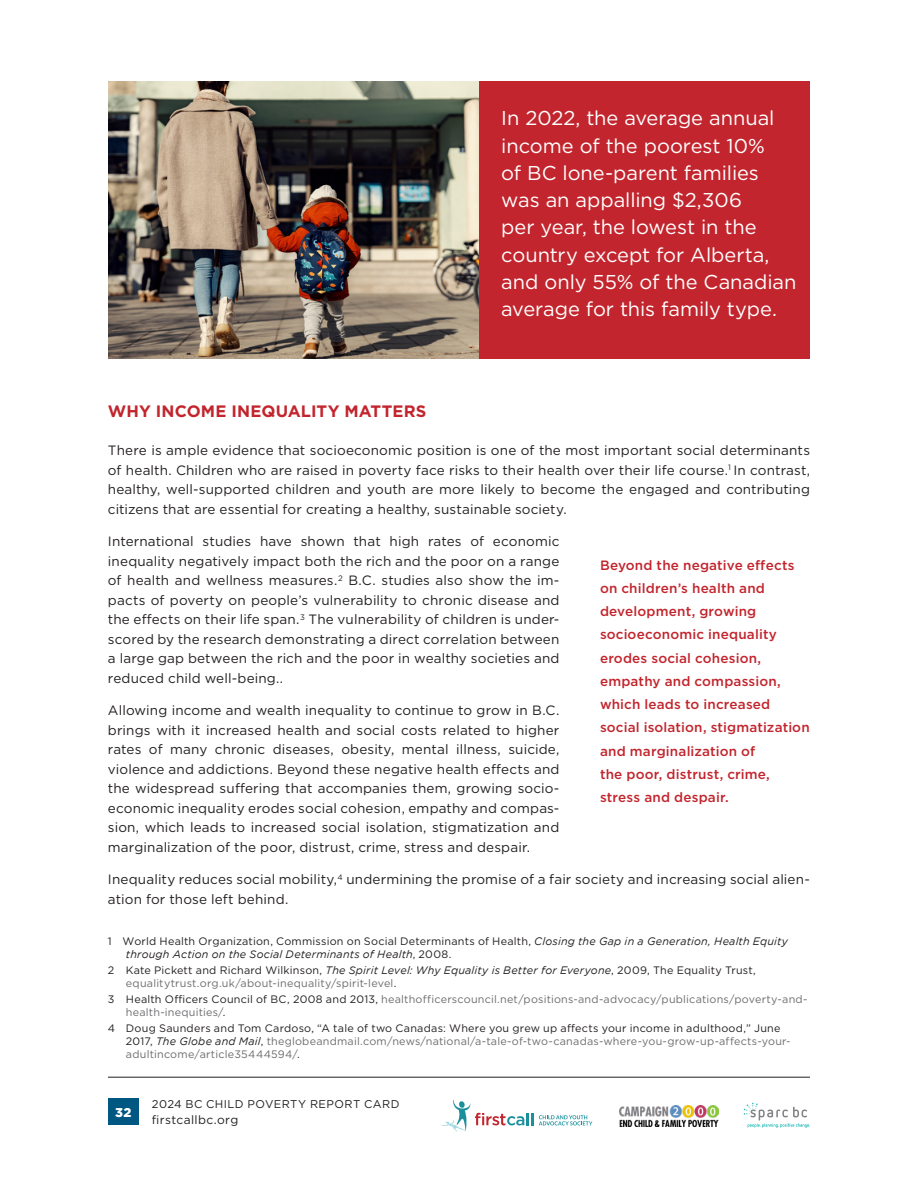
<style>
.page{position:relative;width:918px;height:1188px;background:#fff}
.page>*{position:absolute;margin:0;border:0;box-sizing:border-box;transform-origin:0 0}
.callout_big_red{font:20.1px/27.3px "Gotham";letter-spacing:-.005em;color:#fff}
.head_2{font:700 16.5px "Gotham";letter-spacing:.005em;color:#c2252d}
.body_text{font:13.5px/19.5px "Gotham";letter-spacing:.01em;color:#231f20;text-align:justify}
.callout_red_10_pt{font:500 13.5px/23.2px "Gotham";letter-spacing:.01em;color:#c2252d}
.t1{font:900 12.75px "Gotham";color:#fff}
.t2{font:12px "Gotham";letter-spacing:.03em;color:#231f20}
.t3{font:11.25px "Gotham";letter-spacing:.04em;color:#231f20}
.footnote{font:10.8px/12.9px "Gotham";letter-spacing:.02em;color:#6c6d70}
.footnote-2{font:italic 10.8px/12.9px "Gotham";letter-spacing:.015em;color:#231f20}
.footnote-3{font:10.8px/12.9px "Gotham";letter-spacing:.02em;color:#231f20}
.s1{font-style:normal}
.s2{font-style:italic}
.s3{color:#6c6d70}
.s4{color:#231f20}
.s5{font-style:italic;color:#231f20}
</style>
<div class="page">
<div style="left:108px;top:1098px;width:31px;height:27px;background:#005882"></div>
<hr style="left:108px;top:1077px;width:702px;height:1px;background:#231f20">
<svg style="left:744px;top:1103px;width:66px;height:25px"></svg>
<svg style="left:539px;top:1115px;width:53px;height:10px"></svg>
<svg style="left:440px;top:1100px;width:93px;height:32px"></svg>
<img style="left:619px;top:1106px;width:99px;height:21px">
<div style="left:479px;top:81px;width:331px;height:277px;background:#c2252d"></div>
<img style="left:108px;top:81px;width:371px;height:277px">
<p class="callout_big_red" style="left:501px;top:104px;width:297px">In 2022, the average annual income of the poorest 10%<br>of BC lone-parent families was an appalling $2,306<br>per year, the lowest in the country except for Alberta, and only 55% of the Canadian average for this family type.</p>
<p class="head_2" style="left:108px;top:400px;width:320px">WHY INCOME INEQUALITY MATTERS</p>
<p class="body_text" style="left:108px;top:440px;width:704px">There is ample evidence that socioeconomic position is one of the most important social determinants of health. Children who are raised in poverty face risks to their health over their life course.<sup>1</sup> In contrast, healthy, well-supported children and youth are more likely to become the engaged and contributing citizens that are essential for creating a healthy, sustainable society.</p>
<p class="body_text" style="left:108px;top:531px;width:453px">International studies have shown that high rates of economic inequality negatively impact both the rich and the poor on a range of health and wellness measures.<sup>2</sup> B.C. studies also show the im&shy;pacts of poverty on people’s vulnerability to chronic disease and the effects on their life span.<sup>3</sup> The vulnerability of children is under&shy;scored by the research demonstrating a direct correlation between a large gap between the rich and the poor in wealthy societies and reduced child well-being..</p>
<p class="body_text" style="left:108px;top:700px;width:453px">Allowing income and wealth inequality to continue to grow in B.C. brings with it increased health and social costs related to higher rates of many chronic diseases, obesity, mental illness, suicide, violence and addictions. Beyond these negative health effects and the widespread suffering that accompanies them, growing socio&shy;economic inequality erodes social cohesion, empathy and compas&shy;sion, which leads to increased social isolation, stigmatization and marginalization of the poor, distrust, crime, stress and despair.</p>
<p class="body_text" style="left:108px;top:869px;width:704px">Inequality reduces social mobility,<sup>4</sup> undermining the promise of a fair society and increasing social alien&shy;ation for those left behind.</p>
<p class="footnote-2" style="left:126px;top:935px;width:664px;text-indent:-18px"><span class="s1">1 World Health Organization, Commission on Social Determinants of Health,</span> Closing the Gap in a Generation, Health Equity through Action on the Social Determinants of Health<span class="s1">, 2008.</span></p>
<p class="footnote-3" style="left:126px;top:964px;width:631px;text-indent:-18px">2 Kate Pickett and Richard Wilkinson, <span class="s2">The Spirit Level: Why Equality is Better for Everyone</span>, 2009, The Equality Trust, <span class="s3">equalitytrust.org.uk/about-inequality/spirit-level</span>.</p>
<p class="footnote" style="left:126px;top:993px;width:683px;text-indent:-18px"><span class="s4">3 Health Officers Council of BC, 2008 and 2013,</span> healthofficerscouncil.net/positions-and-advocacy/publications/poverty-and&shy;health-inequities/<span class="s4">.</span></p>
<p class="footnote" style="left:126px;top:1022px;width:666px;text-indent:-18px"><span class="s4">4 Doug Saunders and Tom Cardoso, “A tale of two Canadas: Where you grew up affects your income in adulthood,” June<br>2017,</span> <span class="s5">The Globe and Mail</span><span class="s4">,</span> theglobeandmail.com/news/national/a-tale-of-two-canadas-where-you-grow-up-affects-your&shy;adultincome/article35444594/<span class="s4">.</span></p>
<p class="callout_red_10_pt" style="left:600px;top:553px;width:211px">Beyond the negative effects on children’s health and development, growing socioeconomic inequality erodes social cohesion, empathy and compassion, which leads to increased social isolation, stigmatization and marginalization of<br>the poor, distrust, crime, stress and despair.</p>
<p class="t1" style="left:115px;top:1103px;width:18px">32</p>
<p class="t3" style="left:152px;top:1096px;width:249px">2024 BC CHILD POVERTY REPORT CARD</p>
<p class="t2" style="left:152px;top:1112px;width:88px">firstcallbc.org</p>
</div>
